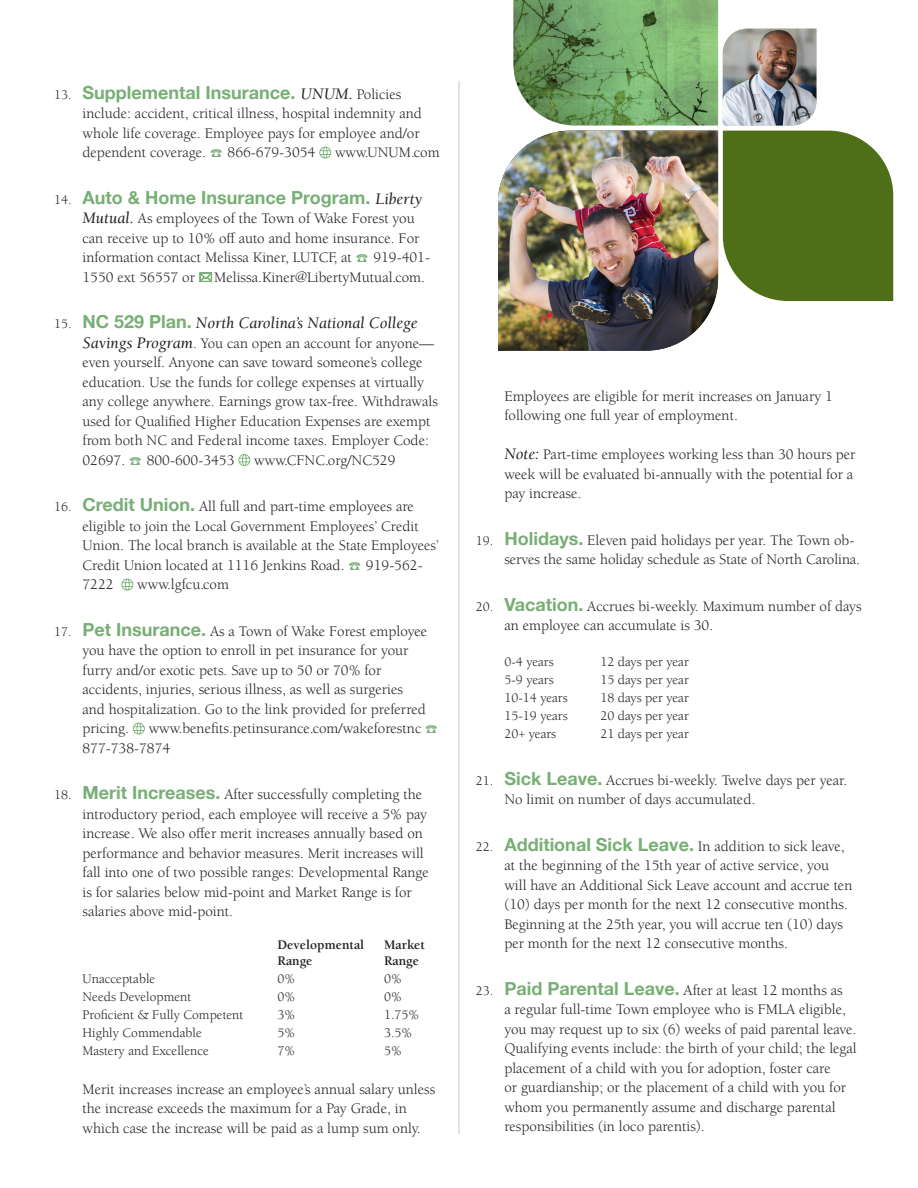
<style>
.page{position:relative;width:918px;height:1188px;background:#fff}
.page>*{position:absolute;margin:0;border:0;box-sizing:border-box;transform-origin:0 0}
.t1{font:700 18px "Helvetica Neue";color:#78af75}
.t2{font:italic 16.5px "Berkeley Pro";color:#231f20}
.t3{font:15px/19.5px "Berkeley Pro";color:#231f20}
.t4{font:13.5px "Berkeley Pro";color:#231f20}
.t5{font:700 13.5px "Berkeley Std";color:#231f20}
.s1{font-family:"Berkeley Pro";font-weight:400;font-size:13.5px;color:#231f20}
.s2{font-family:"Berkeley Pro";font-weight:400;font-style:italic;font-size:16.5px;color:#231f20}
.s3{font-family:"Berkeley Pro";font-weight:400;font-size:15px;color:#231f20}
.s4{color:#78af75}
.s5{font-style:italic;font-size:16.5px}
.s6{font-style:normal;font-size:13.5px}
.s7{font-family:"Helvetica Neue";font-weight:700;font-style:normal;font-size:18px;color:#78af75}
.s8{font-size:13.5px}
.s9{font-family:"Helvetica Neue";font-weight:700;font-size:18px;color:#78af75}
</style>
<div class="page">
<svg style="left:319px;top:147px;width:12px;height:12px"></svg>
<svg style="left:238px;top:454px;width:12px;height:12px"></svg>
<svg style="left:121px;top:579px;width:12px;height:12px"></svg>
<svg style="left:133px;top:723px;width:12px;height:12px"></svg>
<img style="left:498px;top:159px;width:217px;height:192px">
<img style="left:513px;top:0;width:380px;height:301px">
<img style="left:723px;top:29px;width:93px;height:97px">
<hr style="left:459px;top:81px;width:1px;height:1053px;background:#c7c8ca">
<p class="t1" style="left:54px;top:78px;width:349px"><span class="s1">13.</span> Supplemental Insurance. <span class="s2">UNUM.</span> <span class="s3">Policies</span></p>
<p class="t3" style="left:83px;top:104px;width:341px">include: accident, critical illness, hospital indemnity and whole life coverage. Employee pays for employee and/or dependent coverage. <span class="s4">☎</span> 866-679-3054</p>
<p class="t3" style="left:335px;top:143px;width:106px">www.UNUM.com</p>
<p class="t1" style="left:54px;top:183px;width:370px"><span class="s1">14.</span> Auto &amp; Home Insurance Program. <span class="s2">Liberty</span></p>
<p class="t3" style="left:82px;top:209px;width:349px"><span class="s5">Mutual.</span> As employees of the Town of Wake Forest you can receive up to 10% off auto and home insurance. For information contact Melissa Kiner, LUTCF, at <span class="s4">☎</span> 919-401- 1550 ext 56557 or</p>
<p class="t3" style="left:214px;top:267px;width:212px">Melissa.Kiner@LibertyMutual.com.</p>
<p class="t2" style="left:54px;top:314px;width:365px"><span class="s6">15.</span> <span class="s7">NC 529 Plan.</span> North Carolina’s National College</p>
<p class="t3" style="left:82px;top:333px;width:357px"><span class="s5">Savings Program</span>. You can open an account for anyone— even yourself. Anyone can save toward someone’s college education. Use the funds for college expenses at virtually any college anywhere. Earnings grow tax-free. Withdrawals used for Qualified Higher Education Expenses are exempt from both NC and Federal income taxes. Employer Code:<br>02697. <span class="s4">☎</span> 800-600-3453</p>
<p class="t3" style="left:254px;top:450px;width:143px">www.CFNC.org/NC529</p>
<p class="t3" style="left:82px;top:497px;width:358px;text-indent:-28px"><span class="s8">16.</span> <span class="s9">Credit Union.</span> All full and part-time employees are eligible to join the Local Government Employees’ Credit Union. The local branch is available at the State Employees’ Credit Union located at 1116 Jenkins Road. <span class="s4">☎</span> 919-562- 7222</p>
<p class="t3" style="left:137px;top:575px;width:93px">www.lgfcu.com</p>
<p class="t3" style="left:83px;top:621px;width:346px;text-indent:-29px"><span class="s8">17.</span> <span class="s9">Pet Insurance.</span> As a Town of Wake Forest employee you have the option to enroll in pet insurance for your furry and/or exotic pets. Save up to 50 or 70% for accidents, injuries, serious illness, as well as surgeries and hospitalization. Go to the link provided for preferred pricing.</p>
<p class="t3" style="left:82px;top:719px;width:357px;text-indent:66px">www.benefits.petinsurance.com/wakeforestnc <span class="s4">☎<br></span>877-738-7874</p>
<p class="t3" style="left:82px;top:785px;width:348px;text-indent:-28px"><span class="s8">18.</span> <span class="s9">Merit Increases.</span> After successfully completing the introductory period, each employee will receive a 5% pay increase. We also offer merit increases annually based on performance and behavior measures. Merit increases will fall into one of two possible ranges: Developmental Range is for salaries below mid-point and Market Range is for salaries above mid-point.</p>
<p class="t5" style="left:278px;top:938px;width:88px">Developmental</p>
<p class="t5" style="left:384px;top:938px;width:42px">Market</p>
<p class="t5" style="left:278px;top:953px;width:37px">Range</p>
<p class="t5" style="left:384px;top:953px;width:37px">Range</p>
<p class="t4" style="left:83px;top:971px;width:74px">Unacceptable</p>
<p class="t4" style="left:278px;top:971px;width:19px">0%</p>
<p class="t4" style="left:384px;top:971px;width:19px">0%</p>
<p class="t4" style="left:83px;top:989px;width:111px">Needs Development</p>
<p class="t4" style="left:278px;top:989px;width:19px">0%</p>
<p class="t4" style="left:384px;top:989px;width:19px">0%</p>
<p class="t4" style="left:83px;top:1007px;width:162px">Proficient &amp; Fully Competent</p>
<p class="t4" style="left:278px;top:1007px;width:19px">3%</p>
<p class="t4" style="left:384px;top:1007px;width:37px">1.75%</p>
<p class="t4" style="left:83px;top:1025px;width:121px">Highly Commendable</p>
<p class="t4" style="left:278px;top:1025px;width:19px">5%</p>
<p class="t4" style="left:384px;top:1025px;width:30px">3.5%</p>
<p class="t4" style="left:83px;top:1043px;width:128px">Mastery and Excellence</p>
<p class="t4" style="left:278px;top:1043px;width:19px">7%</p>
<p class="t4" style="left:384px;top:1043px;width:19px">5%</p>
<p class="t3" style="left:82px;top:1079px;width:354px">Merit increases increase an employee’s annual salary unless the increase exceeds the maximum for a Pay Grade, in which case the increase will be paid as a lump sum only.</p>
<p class="t3" style="left:504px;top:386px;width:330px">Employees are eligible for merit increases on January 1 following one full year of employment.</p>
<p class="t3" style="left:504px;top:445px;width:353px"><span class="s5">Note:</span> Part-time employees working less than 30 hours per week will be evaluated bi-annually with the potential for a pay increase.</p>
<p class="t3" style="left:504px;top:530px;width:357px;text-indent:-29px"><span class="s8">19.</span> <span class="s9">Holidays.</span> Eleven paid holidays per year. The Town ob&shy;serves the same holiday schedule as State of North Carolina.</p>
<p class="t3" style="left:504px;top:596px;width:359px;text-indent:-28px"><span class="s8">20.</span> <span class="s9">Vacation.</span> Accrues bi-weekly. Maximum number of days an employee can accumulate is 30.</p>
<p class="t4" style="left:504px;top:654px;width:51px">0-4 years</p>
<p class="t4" style="left:600px;top:654px;width:90px">12 days per year</p>
<p class="t4" style="left:504px;top:672px;width:51px">5-9 years</p>
<p class="t4" style="left:600px;top:672px;width:90px">15 days per year</p>
<p class="t4" style="left:504px;top:690px;width:65px">10-14 years</p>
<p class="t4" style="left:600px;top:690px;width:90px">18 days per year</p>
<p class="t4" style="left:504px;top:708px;width:65px">15-19 years</p>
<p class="t4" style="left:600px;top:708px;width:90px">20 days per year</p>
<p class="t4" style="left:504px;top:726px;width:53px">20+ years</p>
<p class="t4" style="left:600px;top:726px;width:90px">21 days per year</p>
<p class="t3" style="left:504px;top:770px;width:345px;text-indent:-29px"><span class="s8">21.</span> <span class="s9">Sick Leave.</span> Accrues bi-weekly. Twelve days per year.<br>No limit on number of days accumulated.</p>
<p class="t3" style="left:504px;top:836px;width:350px;text-indent:-28px"><span class="s8">22.</span> <span class="s9">Additional Sick Leave.</span> In addition to sick leave, at the beginning of the 15th year of active service, you will have an Additional Sick Leave account and accrue ten (10) days per month for the next 12 consecutive months.<br>Beginning at the 25th year, you will accrue ten (10) days per month for the next 12 consecutive months.</p>
<p class="t3" style="left:504px;top:980px;width:354px;text-indent:-29px"><span class="s8">23.</span> <span class="s9">Paid Parental Leave.</span> After at least 12 months as<br>a regular full-time Town employee who is FMLA eligible, you may request up to six (6) weeks of paid parental leave.<br>Qualifying events include: the birth of your child; the legal placement of a child with you for adoption, foster care<br>or guardianship; or the placement of a child with you for whom you permanently assume and discharge parental responsibilities (in loco parentis).</p>
</div>
